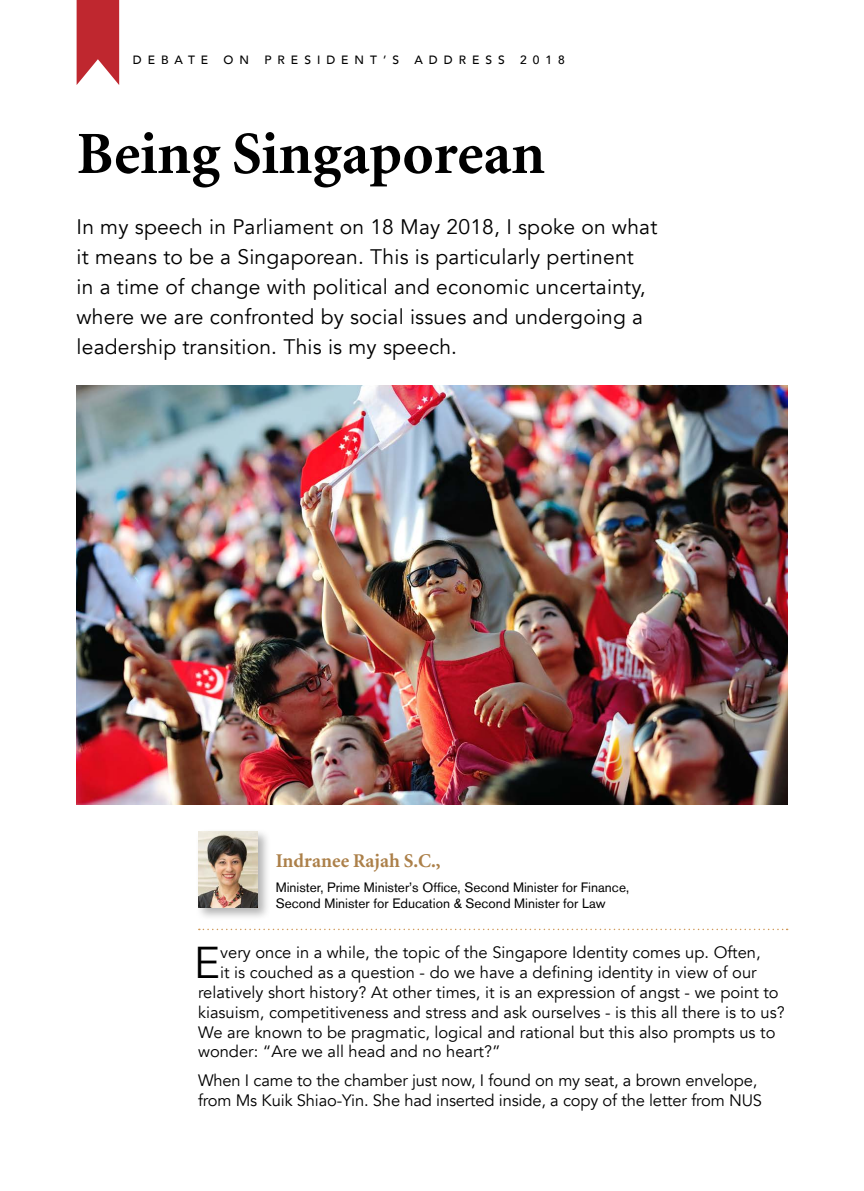
<style>
.page{position:relative;width:864px;height:1191px;background:#fff}
.page>*{position:absolute;margin:0;border:0;box-sizing:border-box;transform-origin:0 0}
.t1{font:700 60px "Minion";color:#000}
.t2{font:44.4px "Avenir";color:#000}
.t3{font:21px/30px "Avenir";letter-spacing:.01em;color:#000}
.t4{font:700 19.5px "Minion";color:#ac8049}
.t5{font:16.5px/19.8px "Avenir";color:#000}
.t6{font:13.5px/16.2px "Akzidenz Grotesk BE";color:#000}
.t7{font:500 12px "Avenir";letter-spacing:.5em;color:#000}
</style>
<div class="page">
<svg style="left:77px;top:0;width:42px;height:85px;background:#c8484e"></svg>
<img style="left:77px;top:385px;width:710px;height:419px">
<div style="left:195px;top:828px;width:76px;height:93px;background:#000;opacity:.3"></div>
<img style="left:198px;top:831px;width:59px;height:77px">
<svg style="left:199px;top:928px;width:588px;height:2px"></svg>
<p class="t7" style="left:133px;top:50px;width:77px">DEBATE</p>
<p class="t7" style="left:223px;top:50px;width:27px">O N</p>
<p class="t7" style="left:264px;top:50px;width:136px">PRESIDENT’S</p>
<p class="t7" style="left:414px;top:50px;width:92px">ADDRESS</p>
<p class="t7" style="left:520px;top:50px;width:46px">2018</p>
<h1 class="t1" style="left:77px;top:123px;width:470px">Being Singaporean</h1>
<p class="t3" style="left:77px;top:212px;width:582px">In my speech in Parliament on 18 May 2018, I spoke on what it means to be a Singaporean. This is particularly pertinent<br>in a time of change with political and economic uncertainty, where we are confronted by social issues and undergoing a leadership transition. This is my speech.</p>
<p class="t4" style="left:276px;top:850px;width:166px">Indranee Rajah S.C.,</p>
<p class="t6" style="left:276px;top:879px;width:355px">Minister, Prime Minister’s Office, Second Minister for Finance,<br>Second Minister for Education &amp; Second Minister for Law</p>
<h2 class="t2" style="left:194px;top:936px;width:28px">E</h2>
<p class="t5" style="left:220px;top:943px;width:542px">very once in a while, the topic of the Singapore Identity comes up. Often,</p>
<p class="t5" style="left:220px;top:963px;width:538px">it is couched as a question - do we have a defining identity in view of our</p>
<p class="t5" style="left:198px;top:982px;width:582px">relatively short history? At other times, it is an expression of angst - we point to</p>
<p class="t5" style="left:198px;top:1002px;width:588px">kiasuism, competitiveness and stress and ask ourselves - is this all there is to us?</p>
<p class="t5" style="left:198px;top:1022px;width:578px">We are known to be pragmatic, logical and rational but this also prompts us to</p>
<p class="t5" style="left:198px;top:1042px;width:304px">wonder: “Are we all head and no heart?”</p>
<p class="t5" style="left:198px;top:1070px;width:565px">When I came to the chamber just now, I found on my seat, a brown envelope, from Ms Kuik Shiao-Yin. She had inserted inside, a copy of the letter from NUS</p>
</div>
